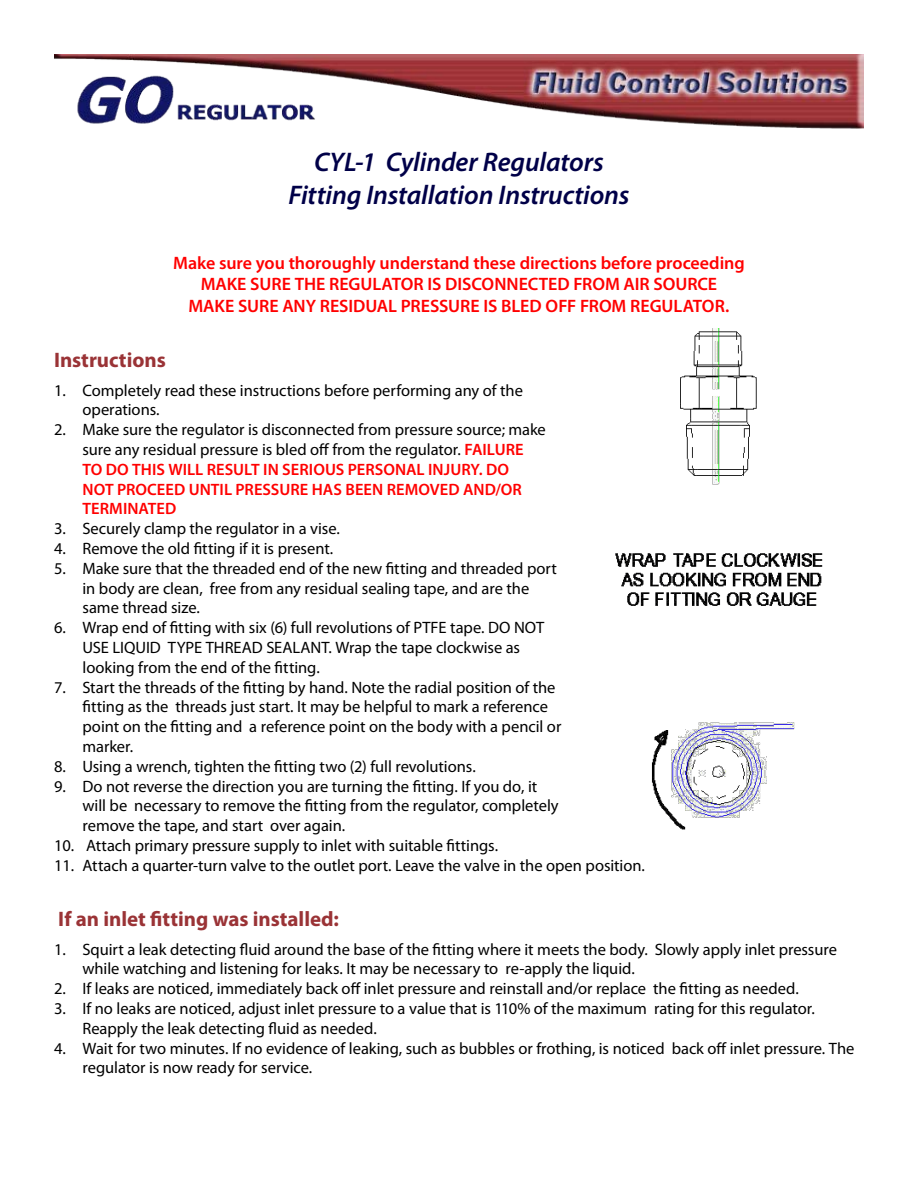
<style>
.page{position:relative;width:918px;height:1188px;background:#fff}
.page>*{position:absolute;margin:0;border:0;box-sizing:border-box;transform-origin:0 0}
.t1{font:italic 600 27px/32.4px "Myriad Pro";letter-spacing:-.005em;color:#000048;text-align:center}
.t2{font:700 21px "Myriad Pro";color:#9a3336}
.t3{font:600 18px/21.6px "Myriad Pro";letter-spacing:-.005em;color:#f00;text-align:center}
.t4{font:16.5px/19.8px "Myriad Pro";letter-spacing:-.005em;color:#000}
.s1{font-weight:600;color:#f00}
</style>
<div class="page">
<img style="left:54px;top:54px;width:810px;height:75px">
<img style="left:615px;top:329px;width:208px;height:501px">
<h1 class="t1" style="left:288px;top:146px;width:343px">CYL-1 Cylinder Regulators<br>Fitting Installation Instructions</h1>
<p class="t3" style="left:173px;top:251px;width:573px">Make sure you thoroughly understand these directions before proceeding<br>MAKE SURE THE REGULATOR IS DISCONNECTED FROM AIR SOURCE<br>MAKE SURE ANY RESIDUAL PRESSURE IS BLED OFF FROM REGULATOR.</p>
<p class="t2" style="left:54px;top:346px;width:113px">Instructions</p>
<p class="t4" style="left:82px;top:380px;width:465px">Completely read these instructions before performing any of the operations.<br>Make sure the regulator is disconnected from pressure source; make sure any residual pressure is bled off from the regulator. <span class="s1">FAILURE TO DO THIS WILL RESULT IN SERIOUS PERSONAL INJURY. DO<br>NOT PROCEED UNTIL PRESSURE HAS BEEN REMOVED AND/OR TERMINATED</span></p>
<p class="t4" style="left:83px;top:518px;width:564px">Securely clamp the regulator in a vise.<br>Remove the old fitting if it is present.<br>Make sure that the threaded end of the new fitting and threaded port<br>in body are clean, free from any residual sealing tape, and are the<br>same thread size.<br>Wrap end of fitting with six (6) full revolutions of PTFE tape. DO NOT<br>USE LIQUID TYPE THREAD SEALANT. Wrap the tape clockwise as<br>looking from the end of the fitting.<br>Start the threads of the fitting by hand. Note the radial position of the<br>fitting as the threads just start. It may be helpful to mark a reference<br>point on the fitting and a reference point on the body with a pencil or<br>marker.<br>Using a wrench, tighten the fitting two (2) full revolutions.<br>Do not reverse the direction you are turning the fitting. If you do, it<br>will be necessary to remove the fitting from the regulator, completely<br>remove the tape, and start over again.<br>Attach primary pressure supply to inlet with suitable fittings.<br>Attach a quarter-turn valve to the outlet port. Leave the valve in the open position.</p>
<p class="t2" style="left:58px;top:905px;width:282px">If an inlet fitting was installed:</p>
<p class="t4" style="left:82px;top:939px;width:773px">Squirt a leak detecting fluid around the base of the fitting where it meets the body. Slowly apply inlet pressure while watching and listening for leaks. It may be necessary to re-apply the liquid.<br>If leaks are noticed, immediately back off inlet pressure and reinstall and/or replace the fitting as needed.<br>If no leaks are noticed, adjust inlet pressure to a value that is 110% of the maximum rating for this regulator.<br>Reapply the leak detecting fluid as needed.<br>Wait for two minutes. If no evidence of leaking, such as bubbles or frothing, is noticed back off inlet pressure. The regulator is now ready for service.</p>
<p class="t4" style="left:54px;top:380px;width:13px">1.</p>
<p class="t4" style="left:54px;top:419px;width:13px">2.</p>
<p class="t4" style="left:54px;top:518px;width:13px;text-align:justify">3.<br>4.<br>5.</p>
<p class="t4" style="left:54px;top:617px;width:13px">6.</p>
<p class="t4" style="left:54px;top:677px;width:13px">7.</p>
<p class="t4" style="left:54px;top:756px;width:13px">8.<br>9.</p>
<p class="t4" style="left:54px;top:835px;width:22px">10.<br>11.</p>
<p class="t4" style="left:54px;top:939px;width:13px">1.</p>
<p class="t4" style="left:54px;top:979px;width:13px">2.<br>3.</p>
<p class="t4" style="left:54px;top:1038px;width:13px">4.</p>
</div>
